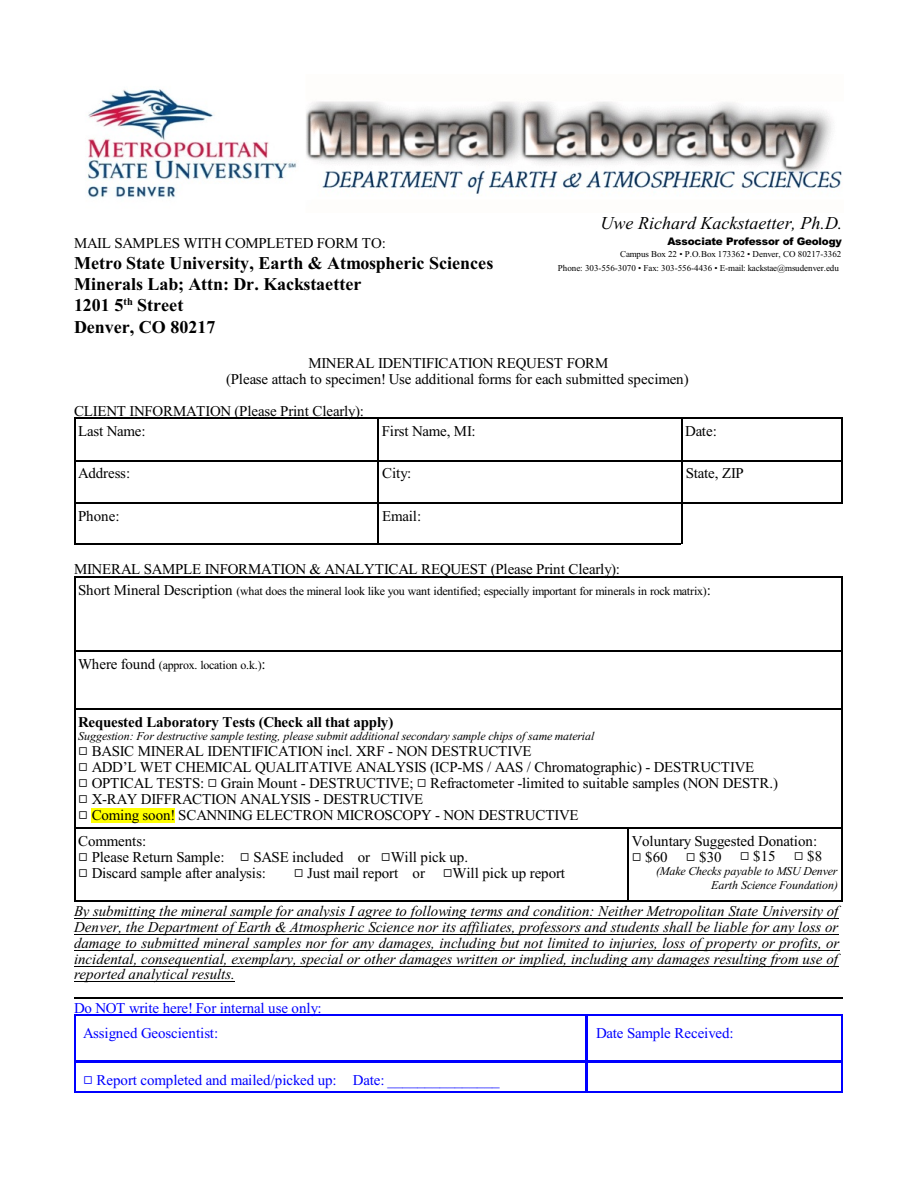
<style>
.page{position:relative;width:918px;height:1188px;background:#fff}
.page>*{position:absolute;margin:0;border:0;box-sizing:border-box;transform-origin:0 0}
.t1{font:700 18px/21.3px "Times New Roman";color:#000}
.t2{font:italic 18px "Times New Roman";color:#000}
.t3{font:15px/16px "Times New Roman";letter-spacing:-.01em;color:#000}
.t4{font:italic 15px/15.9px "Times New Roman";color:#000;text-align:justify}
.t5{font:15px/25.2px "Times New Roman";color:#00f}
.t6{font:700 15px "Times New Roman";letter-spacing:-.015em;color:#000}
.t7{font:italic 12px/13.2px "Times New Roman";letter-spacing:-.01em;color:#000;text-align:right}
.t8{font:12px "Times New Roman";letter-spacing:-.025em;color:#000}
.t9{font:900 10.5px "Arial";letter-spacing:-.01em;color:#000}
.t10{font:9px/14.4px "Times New Roman";color:#000;text-align:right}
.s1{font-size:15px}
</style>
<div class="page">
<hr style="left:74px;top:418px;width:1px;height:42px;background:#000">
<hr style="left:74px;top:418px;width:304px;height:1px;background:#000">
<hr style="left:378px;top:418px;width:1px;height:42px;background:#000">
<hr style="left:378px;top:418px;width:303px;height:1px;background:#000">
<hr style="left:681px;top:418px;width:1px;height:42px;background:#000">
<hr style="left:842px;top:418px;width:1px;height:42px;background:#000">
<hr style="left:681px;top:418px;width:162px;height:1px;background:#000">
<hr style="left:74px;top:460px;width:1px;height:42px;background:#000">
<hr style="left:74px;top:460px;width:304px;height:1px;background:#000">
<hr style="left:378px;top:460px;width:1px;height:42px;background:#000">
<hr style="left:378px;top:460px;width:303px;height:1px;background:#000">
<hr style="left:681px;top:460px;width:1px;height:42px;background:#000">
<hr style="left:842px;top:460px;width:1px;height:42px;background:#000">
<hr style="left:681px;top:460px;width:162px;height:1px;background:#000">
<hr style="left:74px;top:502px;width:1px;height:42px;background:#000">
<hr style="left:74px;top:502px;width:304px;height:1px;background:#000">
<hr style="left:74px;top:543px;width:304px;height:1px;background:#000">
<hr style="left:378px;top:502px;width:1px;height:42px;background:#000">
<hr style="left:378px;top:502px;width:303px;height:1px;background:#000">
<hr style="left:378px;top:543px;width:303px;height:1px;background:#000">
<hr style="left:681px;top:502px;width:1px;height:42px;background:#000">
<hr style="left:681px;top:502px;width:162px;height:1px;background:#000">
<hr style="left:74px;top:576px;width:1px;height:74px;background:#000">
<hr style="left:842px;top:576px;width:1px;height:74px;background:#000">
<hr style="left:74px;top:576px;width:769px;height:1px;background:#000">
<hr style="left:74px;top:651px;width:1px;height:57px;background:#000">
<hr style="left:842px;top:651px;width:1px;height:57px;background:#000">
<hr style="left:74px;top:651px;width:769px;height:1px;background:#000">
<hr style="left:74px;top:709px;width:1px;height:118px;background:#000">
<hr style="left:842px;top:709px;width:1px;height:118px;background:#000">
<hr style="left:74px;top:709px;width:769px;height:1px;background:#000">
<hr style="left:74px;top:828px;width:1px;height:73px;background:#000">
<hr style="left:74px;top:828px;width:553px;height:1px;background:#000">
<hr style="left:74px;top:900px;width:553px;height:1px;background:#000">
<hr style="left:627px;top:828px;width:1px;height:73px;background:#000">
<hr style="left:842px;top:828px;width:1px;height:73px;background:#000">
<hr style="left:627px;top:828px;width:216px;height:1px;background:#000">
<hr style="left:627px;top:900px;width:216px;height:1px;background:#000">
<hr style="left:74px;top:1015px;width:1px;height:46px;background:#00f">
<hr style="left:586px;top:1015px;width:1px;height:46px;background:#00f">
<hr style="left:74px;top:1015px;width:513px;height:1px;background:#00f">
<hr style="left:74px;top:1060px;width:513px;height:1px;background:#00f">
<hr style="left:587px;top:1015px;width:1px;height:46px;background:#00f">
<hr style="left:842px;top:1015px;width:1px;height:46px;background:#00f">
<hr style="left:587px;top:1015px;width:256px;height:1px;background:#00f">
<hr style="left:587px;top:1060px;width:256px;height:1px;background:#00f">
<hr style="left:74px;top:1061px;width:1px;height:31px;background:#00f">
<hr style="left:586px;top:1061px;width:1px;height:31px;background:#00f">
<hr style="left:74px;top:1061px;width:513px;height:1px;background:#00f">
<hr style="left:74px;top:1091px;width:513px;height:1px;background:#00f">
<hr style="left:587px;top:1061px;width:1px;height:31px;background:#00f">
<hr style="left:842px;top:1061px;width:1px;height:31px;background:#00f">
<hr style="left:587px;top:1061px;width:256px;height:1px;background:#00f">
<hr style="left:587px;top:1091px;width:256px;height:1px;background:#00f">
<img style="left:87px;top:89px;width:755px;height:109px">
<div style="left:92px;top:808px;width:83px;height:15px;background:#ff0"></div>
<hr style="left:74px;top:918px;width:765px;height:1px;background:#000">
<hr style="left:74px;top:934px;width:765px;height:1px;background:#000">
<hr style="left:74px;top:950px;width:765px;height:1px;background:#000">
<hr style="left:74px;top:966px;width:765px;height:1px;background:#000">
<hr style="left:74px;top:981px;width:161px;height:1px;background:#000">
<hr style="left:74px;top:997px;width:769px;height:1px;background:#000">
<p class="t2" style="left:601px;top:217px;width:243px">Uwe Richard Kackstaetter, Ph.D.</p>
<p class="t9" style="left:667px;top:238px;width:176px">Associate Professor of Geology</p>
<p class="t10" style="left:558px;top:247px;width:285px">Campus Box 22 • P.O.Box 173362 • Denver, CO 80217-3362<br>Phone: 303-556-3070 • Fax: 303-556-4436 • E-mail: kackstae@msudenver.edu</p>
<p class="t3" style="left:74px;top:236px;width:313px">MAIL SAMPLES WITH COMPLETED FORM TO:</p>
<p class="t1" style="left:74px;top:254px;width:421px">Metro State University, Earth &amp; Atmospheric Sciences<br>Minerals Lab; Attn: Dr. Kackstaetter<br>1201 5<sup>th</sup> Street<br>Denver, CO 80217</p>
<p class="t3" style="left:226px;top:357px;width:464px;text-align:center">MINERAL IDENTIFICATION REQUEST FORM<br>(Please attach to specimen! Use additional forms for each submitted specimen)</p>
<p class="t3" style="left:74px;top:402px;width:291px;line-height:20.1px">CLIENT INFORMATION (Please Print Clearly):<br>Last Name:</p>
<p class="t3" style="left:382px;top:425px;width:95px">First Name, MI:</p>
<p class="t3" style="left:685px;top:425px;width:33px">Date:</p>
<p class="t3" style="left:78px;top:467px;width:53px">Address:</p>
<p class="t3" style="left:382px;top:467px;width:31px">City:</p>
<p class="t3" style="left:686px;top:467px;width:60px">State, ZIP</p>
<p class="t3" style="left:78px;top:509px;width:43px">Phone:</p>
<p class="t3" style="left:382px;top:509px;width:41px">Email:</p>
<p class="t3" style="left:74px;top:563px;width:548px">MINERAL SAMPLE INFORMATION &amp; ANALYTICAL REQUEST (Please Print Clearly):</p>
<p class="t8" style="left:78px;top:587px;width:634px"><span class="s1">Short Mineral Description</span> (what does the mineral look like you want identified; especially important for minerals in rock matrix)<span class="s1">:</span></p>
<p class="t8" style="left:78px;top:660px;width:189px"><span class="s1">Where found</span> (approx. location o.k.)<span class="s1">:</span></p>
<p class="t6" style="left:78px;top:717px;width:317px">Requested Laboratory Tests (Check all that apply)</p>
<p class="t7" style="left:78px;top:731px;width:518px">Suggestion: For destructive sample testing, please submit additional secondary sample chips of same material</p>
<p class="t3" style="left:92px;top:744px;width:688px">BASIC MINERAL IDENTIFICATION incl. XRF - NON DESTRUCTIVE<br>ADD’L WET CHEMICAL QUALITATIVE ANALYSIS (ICP-MS / AAS / Chromatographic) - DESTRUCTIVE OPTICAL TESTS: Grain Mount - DESTRUCTIVE; Refractometer -limited to suitable samples (NON DESTR.)<br>X-RAY DIFFRACTION ANALYSIS - DESTRUCTIVE<br>Coming soon! SCANNING ELECTRON MICROSCOPY - NON DESTRUCTIVE</p>
<p class="t3" style="left:92px;top:834px;width:134px;text-indent:-13px">Comments:<br>Please Return Sample:</p>
<p class="t3" style="left:645px;top:834px;width:173px;text-indent:-14px">Voluntary Suggested Donation: $60</p>
<p class="t3" style="left:699px;top:850px;width:24px">$30</p>
<p class="t3" style="left:753px;top:850px;width:24px">$15</p>
<p class="t3" style="left:807px;top:850px;width:16px">$8</p>
<p class="t7" style="left:656px;top:866px;width:184px">(Make Checks payable to MSU Denver<br>Earth Science Foundation)</p>
<p class="t4" style="left:74px;top:904px;width:767px">By submitting the mineral sample for analysis I agree to following terms and condition: Neither Metropolitan State University of Denver, the Department of Earth &amp; Atmospheric Science nor its affiliates, professors and students shall be liable for any loss or damage to submitted mineral samples nor for any damages, including but not limited to injuries, loss of property or profits, or incidental, consequential, exemplary, special or other damages written or implied, including any damages resulting from use of reported analytical results.</p>
<p class="t5" style="left:83px;top:996px;width:240px;text-indent:-9px">Do NOT write here! For internal use only:<br>Assigned Geoscientist:</p>
<p class="t3" style="left:253px;top:850px;width:118px">SASE included or</p>
<p class="t3" style="left:391px;top:850px;width:79px">Will pick up.</p>
<p class="t3" style="left:92px;top:866px;width:176px">Discard sample after analysis:</p>
<p class="t3" style="left:307px;top:866px;width:119px">Just mail report or</p>
<p class="t3" style="left:453px;top:866px;width:114px">Will pick up report</p>
<p class="t5" style="left:596px;top:1022px;width:139px">Date Sample Received:</p>
<p class="t5" style="left:97px;top:1068px;width:405px">Report completed and mailed/picked up: Date: _______________</p>
</div>
